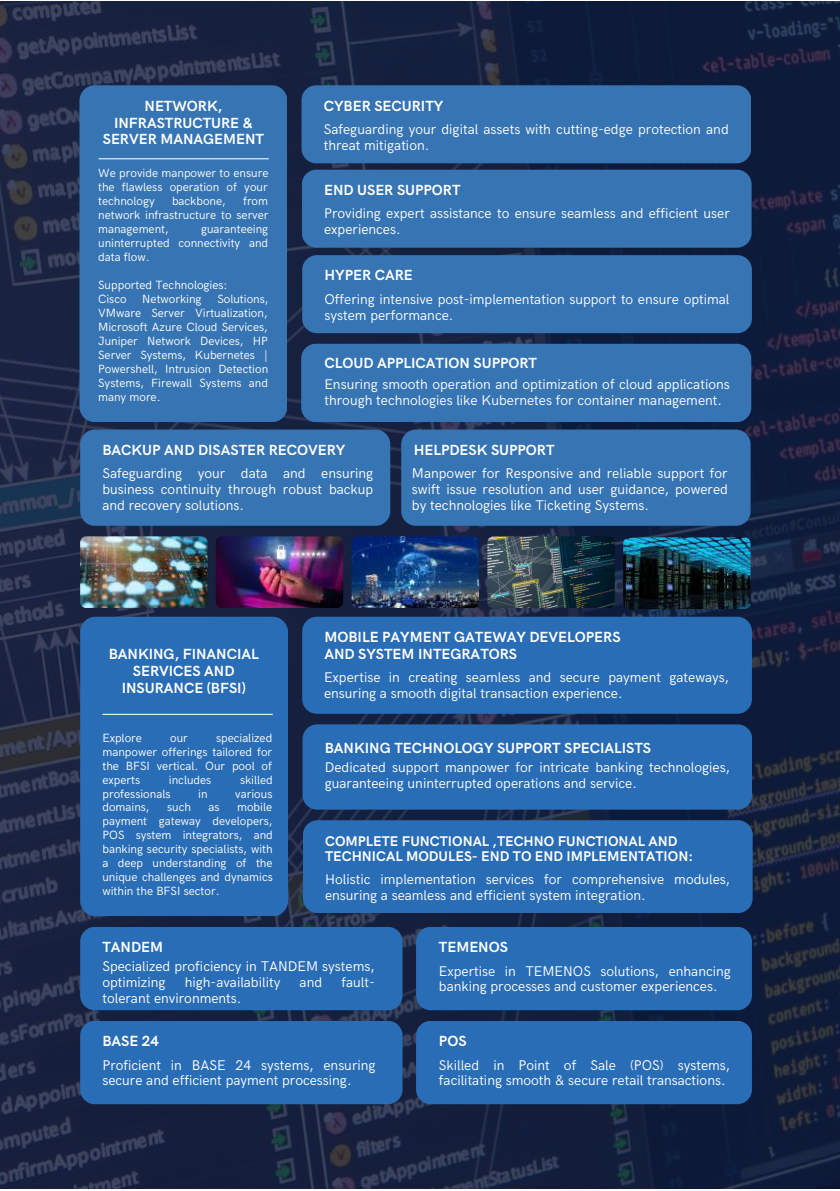
<style>
.page{position:relative;width:840px;height:1191px;background:#fff}
.page>*{position:absolute;margin:0;border:0;box-sizing:border-box;transform-origin:0 0}
.t1{font:700 14.8px/17px "HK Grotesk";color:#fff;text-align:center}
.t2{font:14px/15.8px "HK Grotesk";color:#fff}
.t3{font:700 14px/15.8px "HK Grotesk";color:#fff}
.t4{font:12px/14px "HK Grotesk";color:#fff;text-align:justify}
</style>
<div class="page">
<img style="left:0;top:1px;width:839px;height:1187px">
<div style="left:401px;top:429px;width:349px;height:97px;background:#3674b4;border-radius:15px"></div>
<div style="left:79px;top:85px;width:208px;height:337px;background:#3674b4;border-radius:15px"></div>
<div style="left:301px;top:85px;width:449px;height:78px;background:#3674b4;border-radius:15px"></div>
<div style="left:302px;top:170px;width:449px;height:78px;background:#3674b4;border-radius:15px"></div>
<div style="left:302px;top:255px;width:449px;height:78px;background:#3674b4;border-radius:15px"></div>
<div style="left:301px;top:344px;width:449px;height:78px;background:#3674b4;border-radius:15px"></div>
<div style="left:80px;top:429px;width:310px;height:97px;background:#3674b4;border-radius:15px"></div>
<div style="left:80px;top:616px;width:208px;height:300px;background:#296db7;border-radius:15px"></div>
<div style="left:302px;top:616px;width:449px;height:98px;background:#296db7;border-radius:15px"></div>
<div style="left:302px;top:724px;width:449px;height:85px;background:#296db7;border-radius:15px"></div>
<div style="left:303px;top:820px;width:449px;height:93px;background:#296db7;border-radius:15px"></div>
<div style="left:80px;top:926px;width:322px;height:84px;background:#296db7;border-radius:15px"></div>
<div style="left:416px;top:926px;width:335px;height:84px;background:#296db7;border-radius:15px"></div>
<div style="left:80px;top:1020px;width:322px;height:84px;background:#296db7;border-radius:15px"></div>
<div style="left:416px;top:1020px;width:335px;height:84px;background:#296db7;border-radius:15px"></div>
<img style="left:80px;top:536px;width:127px;height:72px;border-radius:6px">
<img style="left:216px;top:536px;width:127px;height:72px;border-radius:6px">
<img style="left:351px;top:536px;width:127px;height:72px;border-radius:6px">
<img style="left:487px;top:536px;width:127px;height:72px;border-radius:6px">
<img style="left:623px;top:537px;width:127px;height:72px;border-radius:6px">
<hr style="left:102px;top:714px;width:170px;height:1px;background:#fff">
<hr style="left:98px;top:158px;width:171px;height:1px;background:#fff">
<p class="t1" style="left:323px;top:98px;width:121px">CYBER SECURITY</p>
<p class="t2" style="left:323px;top:122px;width:406px">Safeguarding your digital assets with cutting-edge protection and threat mitigation.</p>
<p class="t1" style="left:324px;top:182px;width:138px">END USER SUPPORT</p>
<p class="t2" style="left:324px;top:206px;width:407px">Providing expert assistance to ensure seamless and efficient user experiences.</p>
<p class="t1" style="left:324px;top:267px;width:90px">HYPER CARE</p>
<p class="t2" style="left:324px;top:292px;width:406px">Offering intensive post-implementation support to ensure optimal system performance.</p>
<p class="t1" style="left:103px;top:98px;width:163px">NETWORK,<br>INFRASTRUCTURE &amp;<br>SERVER MANAGEMENT</p>
<p class="t4" style="left:98px;top:166px;width:172px">We provide manpower to ensure the flawless operation of your technology</p>
<p class="t4" style="left:98px;top:194px;width:172px;text-indent:145px">from network infrastructure to server management,</p>
<p class="t4" style="left:172px;top:194px;width:55px">backbone,</p>
<p class="t4" style="left:98px;top:222px;width:171px;text-indent:103px">guaranteeing uninterrupted connectivity and data flow.</p>
<p class="t4" style="left:98px;top:278px;width:131px">Supported Technologies:<br>Cisco</p>
<p class="t4" style="left:98px;top:292px;width:172px;text-indent:119px">Solutions, VMware Server Virtualization, Microsoft Azure Cloud Services, Juniper Network Devices, HP Server Systems, Kubernetes | Powershell, Intrusion Detection Systems, Firewall Systems and many more.</p>
<p class="t4" style="left:142px;top:292px;width:61px">Networking</p>
<p class="t1" style="left:324px;top:355px;width:214px">CLOUD APPLICATION SUPPORT</p>
<p class="t2" style="left:324px;top:377px;width:406px">Ensuring smooth operation and optimization of cloud applications through technologies like Kubernetes for container management.</p>
<p class="t1" style="left:102px;top:442px;width:244px">BACKUP AND DISASTER RECOVERY</p>
<p class="t2" style="left:102px;top:466px;width:272px;text-align:justify">Safeguarding your data and ensuring business continuity through robust backup and recovery solutions.</p>
<p class="t1" style="left:413px;top:442px;width:142px">HELPDESK SUPPORT</p>
<p class="t2" style="left:412px;top:466px;width:317px;text-align:justify">Manpower for Responsive and reliable support for swift issue resolution and user guidance, powered by technologies like Ticketing Systems.</p>
<p class="t1" style="left:109px;top:646px;width:151px">BANKING, FINANCIAL<br>SERVICES AND<br>INSURANCE (BFSI)</p>
<p class="t4" style="left:102px;top:731px;width:171px;text-indent:113px">specialized manpower offerings tailored for the BFSI vertical. Our pool of experts</p>
<p class="t4" style="left:102px;top:731px;width:41px">Explore</p>
<p class="t4" style="left:170px;top:731px;width:19px">our</p>
<p class="t4" style="left:169px;top:773px;width:44px">includes</p>
<p class="t4" style="left:240px;top:773px;width:34px">skilled</p>
<p class="t4" style="left:102px;top:787px;width:69px">professionals</p>
<p class="t4" style="left:198px;top:787px;width:11px">in</p>
<p class="t4" style="left:235px;top:787px;width:39px">various</p>
<p class="t4" style="left:102px;top:801px;width:49px">domains,</p>
<p class="t4" style="left:167px;top:801px;width:25px">such</p>
<p class="t4" style="left:208px;top:801px;width:13px">as</p>
<p class="t4" style="left:102px;top:801px;width:172px;text-indent:135px">mobile payment gateway developers, POS system integrators, and banking security specialists, with a deep understanding of the unique challenges and dynamics within the BFSI sector.</p>
<p class="t1" style="left:324px;top:629px;width:297px;text-align:left">MOBILE PAYMENT GATEWAY DEVELOPERS<br>AND SYSTEM INTEGRATORS</p>
<p class="t2" style="left:324px;top:670px;width:406px">Expertise in creating seamless and secure payment gateways, ensuring a smooth digital transaction experience.</p>
<p class="t1" style="left:324px;top:740px;width:327px">BANKING TECHNOLOGY SUPPORT SPECIALISTS</p>
<p class="t2" style="left:324px;top:760px;width:406px">Dedicated support manpower for intricate banking technologies, guaranteeing uninterrupted operations and service.</p>
<p class="t3" style="left:325px;top:833px;width:369px">COMPLETE FUNCTIONAL ,TECHNO FUNCTIONAL AND<br>TECHNICAL MODULES- END TO END IMPLEMENTATION:</p>
<p class="t2" style="left:325px;top:871px;width:406px">Holistic implementation services for comprehensive modules, ensuring a seamless and efficient system integration.</p>
<p class="t1" style="left:102px;top:939px;width:62px">TANDEM</p>
<p class="t2" style="left:102px;top:959px;width:273px">Specialized proficiency in TANDEM systems, optimizing</p>
<p class="t2" style="left:185px;top:975px;width:97px">high-availability</p>
<p class="t2" style="left:299px;top:975px;width:24px">and</p>
<p class="t2" style="left:341px;top:975px;width:35px">fault-</p>
<p class="t2" style="left:102px;top:990px;width:140px">tolerant environments.</p>
<p class="t1" style="left:102px;top:1033px;width:58px">BASE 24</p>
<p class="t2" style="left:102px;top:1057px;width:274px">Proficient in BASE 24 systems, ensuring secure and efficient payment processing.</p>
<p class="t1" style="left:438px;top:939px;width:70px">TEMENOS</p>
<p class="t2" style="left:438px;top:963px;width:293px">Expertise in TEMENOS solutions, enhancing banking processes and customer experiences.</p>
<p class="t1" style="left:438px;top:1033px;width:29px">POS</p>
<p class="t2" style="left:438px;top:1057px;width:292px">Skilled in Point of Sale (POS) systems, facilitating smooth &amp; secure retail transactions.</p>
</div>
